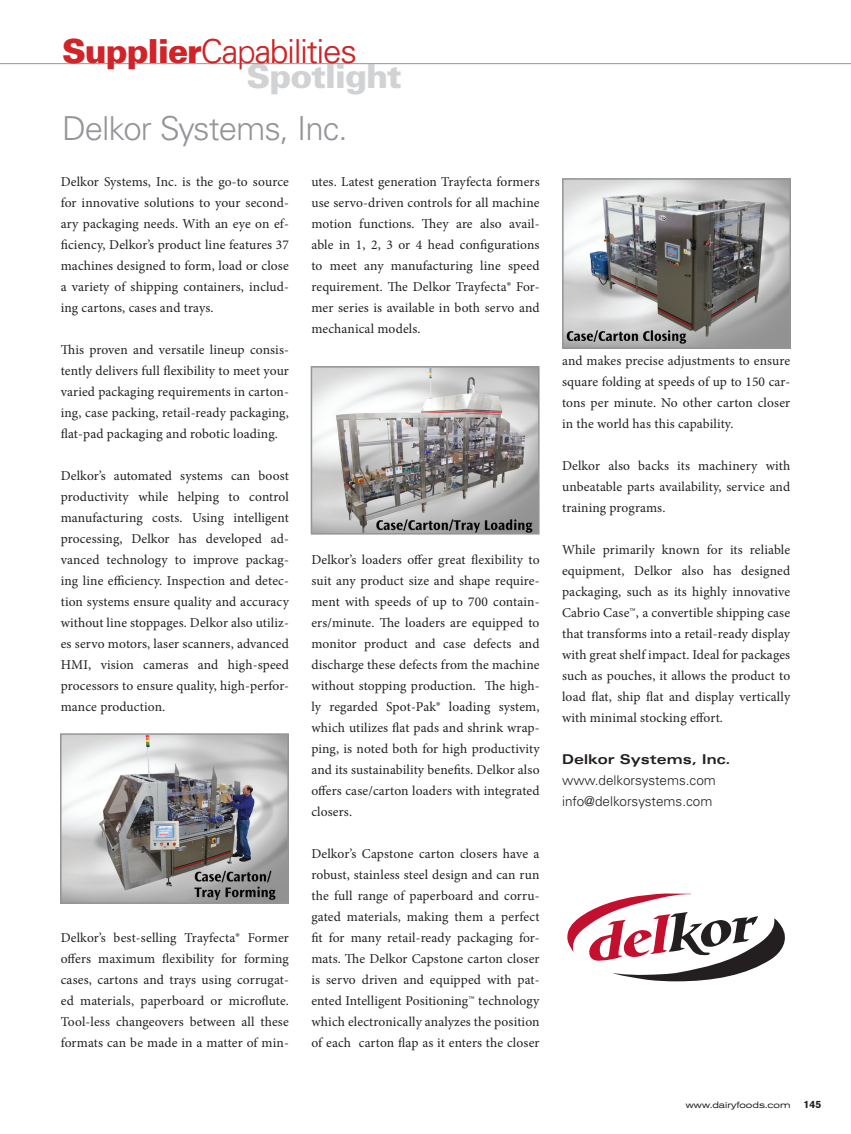
<style>
.page{position:relative;width:851px;height:1134px;background:#fff}
.page>*{position:absolute;margin:0;border:0;box-sizing:border-box;transform-origin:0 0}
.t1{font:300 33px "Univers";letter-spacing:-.03em;color:#d1232a}
.t2{font:300 33px "Univers";letter-spacing:-.03em;color:#939598}
.t3{font:900 33px "Univers";letter-spacing:-.03em;color:#d1d2d4}
.t4{font:13.5px/21px "Minion Pro";letter-spacing:.01em;color:#231f20;text-align:justify}
.t5{font:300 13.5px/21px "Univers";color:#231f20}
.t6{font:700 expanded 13.5px "Univers";color:#231f20}
.t7{font:expanded 9px "Akzidenz Grotesk BE";color:#231f20}
.s1{font-weight:900}
.s2{font-weight:700;font-stretch:normal;font-size:10.5px}
</style>
<div class="page">
<hr style="left:0;top:63px;width:850px;height:1px;background:#939598">
<img style="left:63px;top:736px;width:223px;height:165px">
<div style="left:60px;top:733px;width:229px;height:171px;border:2px solid #939598"></div>
<img style="left:313px;top:369px;width:223px;height:163px">
<div style="left:310px;top:366px;width:229px;height:169px;border:2px solid #939598"></div>
<img style="left:565px;top:181px;width:222px;height:165px">
<div style="left:562px;top:178px;width:228px;height:171px;border:2px solid #939598"></div>
<svg style="left:567px;top:894px;width:217px;height:87px"></svg>
<h1 class="t1" style="left:62px;top:39px;width:296px"><span class="s1">Supplier</span>Capabilities</h1>
<h1 class="t3" style="left:247px;top:64px;width:157px">Spotlight</h1>
<h1 class="t2" style="left:62px;top:116px;width:287px">Delkor Systems, Inc.</h1>
<p class="t4" style="left:61px;top:172px;width:230px">Delkor Systems, Inc. is the go-to source for innovative solutions to your second&shy;ary packaging needs. With an eye on ef&shy;ficiency, Delkor’s product line features 37 machines designed to form, load or close a variety of shipping containers, includ&shy;ing cartons, cases and trays.</p>
<p class="t4" style="left:61px;top:340px;width:230px">This proven and versatile lineup consis&shy;tently delivers full flexibility to meet your varied packaging requirements in carton&shy;ing, case packing, retail-ready packaging, flat-pad packaging and robotic loading.</p>
<p class="t4" style="left:61px;top:466px;width:230px">Delkor’s automated systems can boost productivity while helping to control manufacturing costs. Using intelligent processing, Delkor has developed ad&shy;vanced technology to improve packag&shy;ing line efficiency. Inspection and detec&shy;tion systems ensure quality and accuracy without line stoppages. Delkor also utiliz&shy;es servo motors, laser scanners, advanced HMI, vision cameras and high-speed processors to ensure quality, high-perfor&shy;mance production.</p>
<p class="t4" style="left:311px;top:172px;width:230px">utes. Latest generation Trayfecta formers use servo-driven controls for all machine motion functions. They are also avail&shy;able in 1, 2, 3 or 4 head configurations to meet any manufacturing line speed requirement. The Delkor Trayfecta® For&shy;mer series is available in both servo and mechanical models.</p>
<p class="t4" style="left:311px;top:550px;width:230px">Delkor’s loaders offer great flexibility to suit any product size and shape require&shy;ment with speeds of up to 700 contain&shy;ers/minute. The loaders are equipped to monitor product and case defects and discharge these defects from the machine without stopping production. The high&shy;ly regarded Spot-Pak® loading system, which utilizes flat pads and shrink wrap&shy;ping, is noted both for high productivity and its sustainability benefits. Delkor also offers case/carton loaders with integrated closers.</p>
<p class="t4" style="left:311px;top:844px;width:230px">Delkor’s Capstone carton closers have a robust, stainless steel design and can run the full range of paperboard and corru&shy;gated materials, making them a perfect fit for many retail-ready packaging for&shy;mats. The Delkor Capstone carton closer is servo driven and equipped with pat&shy;ented Intelligent Positioning™ technology which electronically analyzes the position of each carton flap as it enters the closer</p>
<p class="t4" style="left:61px;top:928px;width:230px">Delkor’s best-selling Trayfecta® Former offers maximum flexibility for forming cases, cartons and trays using corrugat&shy;ed materials, paperboard or microflute.<br>Tool-less changeovers between all these formats can be made in a matter of min-</p>
<p class="t4" style="left:562px;top:352px;width:230px">and makes precise adjustments to ensure square folding at speeds of up to 150 car&shy;tons per minute. No other carton closer in the world has this capability.</p>
<p class="t4" style="left:562px;top:457px;width:230px">Delkor also backs its machinery with unbeatable parts availability, service and training programs.</p>
<p class="t4" style="left:562px;top:541px;width:230px">While primarily known for its reliable equipment, Delkor also has designed packaging, such as its highly innovative Cabrio Case™, a convertible shipping case that transforms into a retail-ready display with great shelf impact. Ideal for packages such as pouches, it allows the product to load flat, ship flat and display vertically with minimal stocking effort.</p>
<p class="t6" style="left:562px;top:755px;width:170px">Delkor Systems, Inc.</p>
<p class="t5" style="left:562px;top:771px;width:155px">www.delkorsystems.com info@delkorsystems.com</p>
<p class="t7" style="left:685px;top:1102px;width:137px">www.dairyfoods.com <span class="s2">145</span></p>
</div>
